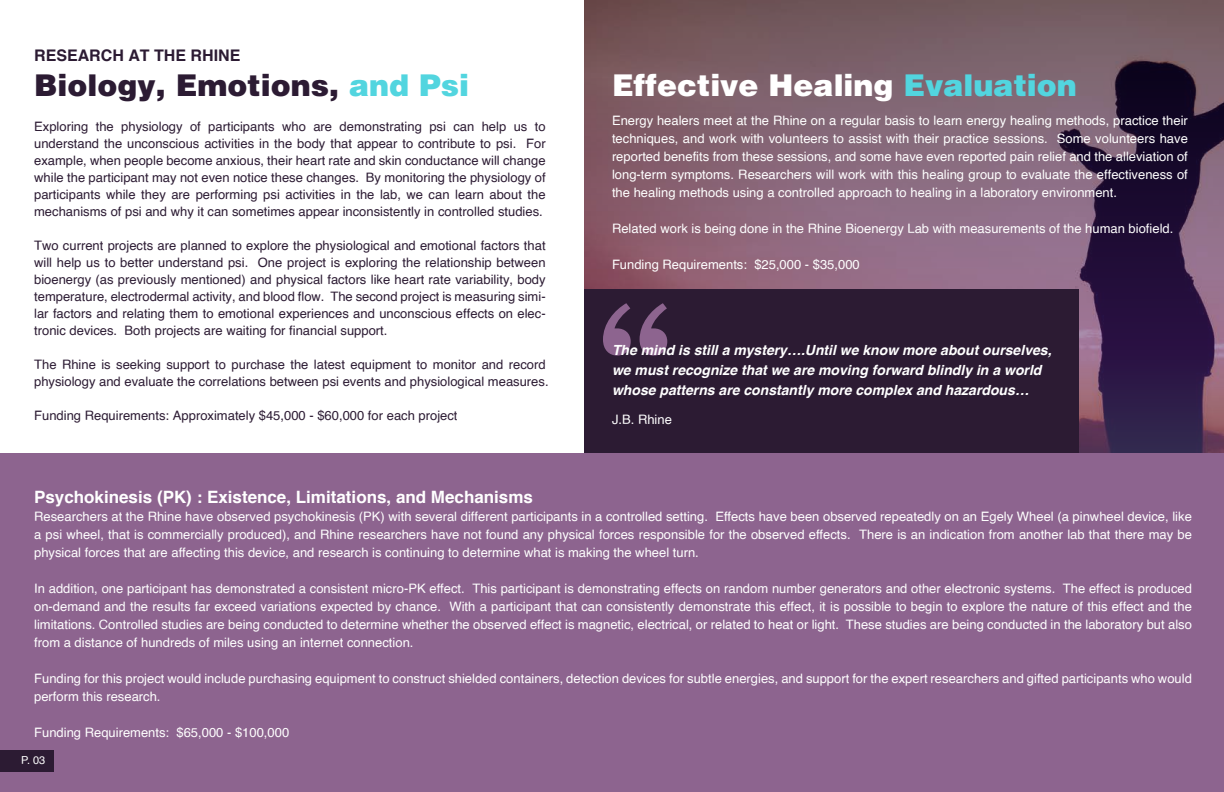
<style>
.page{position:relative;width:1224px;height:792px;background:#fff}
.page>*{position:absolute;margin:0;border:0;box-sizing:border-box;transform-origin:0 0}
.t1{font:900 30px "Helvetica LT Std";color:#fff}
.t2{font:900 30px "Helvetica LT Std";color:#2c1b33}
.t3{font:700 17px "Helvetica";color:#fff}
.t4{font:700 16px "Helvetica";color:#2c1b33}
.t5{font:italic 700 14px/20px "Helvetica";color:#fff}
.t6{font:13px/18px "Helvetica";color:#fff;text-align:justify}
.t7{font:13px/17px "Helvetica";color:#2c1b33;text-align:justify}
.t8{font:11px "Helvetica";color:#fff}
.s1{color:#52d5df}
</style>
<div class="page">
<svg style="left:585px;top:0;width:639px;height:454px;background:#715367"></svg>
<div style="left:0;top:454px;width:1224px;height:338px;background:#8d648f"></div>
<div style="left:0;top:750px;width:53px;height:22px;background:#2c1b33"></div>
<div style="left:584px;top:290px;width:495px;height:163px;background:#2c1b33"></div>
<svg style="left:603px;top:303px;width:64px;height:53px"></svg>
<p class="t4" style="left:34px;top:43px;width:208px">RESEARCH AT THE RHINE</p>
<h1 class="t2" style="left:34px;top:66px;width:436px">Biology, Emotions, <span class="s1">and Psi</span></h1>
<p class="t7" style="left:34px;top:118px;width:513px">Exploring the physiology of participants who are demonstrating psi can help us to understand the unconscious activities in the body that appear to contribute to psi. For example, when people become anxious, their heart rate and skin conductance will change while the participant may not even notice these changes. By monitoring the physiology of participants while they are performing psi activities in the lab, we can learn about the mechanisms of psi and why it can sometimes appear inconsistently in controlled studies.</p>
<p class="t7" style="left:34px;top:237px;width:513px">Two current projects are planned to explore the physiological and emotional factors that will help us to better understand psi. One project is exploring the relationship between bioenergy (as previously mentioned) and physical factors like heart rate variability, body temperature, electrodermal activity, and blood flow. The second project is measuring simi&shy;lar factors and relating them to emotional experiences and unconscious effects on elec&shy;tronic devices. Both projects are waiting for financial support.</p>
<p class="t7" style="left:34px;top:356px;width:516px">The Rhine is seeking support to purchase the latest equipment to monitor and record physiology and evaluate the correlations between psi events and physiological measures.</p>
<p class="t7" style="left:34px;top:407px;width:425px">Funding Requirements: Approximately $45,000 - $60,000 for each project</p>
<h1 class="t1" style="left:612px;top:66px;width:466px">Effective Healing <span class="s1">Evaluation</span></h1>
<p class="t6" style="left:612px;top:112px;width:577px">Energy healers meet at the Rhine on a regular basis to learn energy healing methods, practice their techniques, and work with volunteers to assist with their practice sessions. Some volunteers have reported benefits from these sessions, and some have even reported pain relief and the alleviation of long-term symptoms. Researchers will work with this healing group to evaluate the effectiveness of the healing methods using a controlled approach to healing in a laboratory environment.</p>
<p class="t6" style="left:612px;top:220px;width:563px">Related work is being done in the Rhine Bioenergy Lab with measurements of the human biofield.</p>
<p class="t6" style="left:612px;top:256px;width:249px">Funding Requirements: $25,000 - $35,000</p>
<p class="t5" style="left:612px;top:340px;width:441px">The mind is still a mystery….Until we know more about ourselves, we must recognize that we are moving forward blindly in a world whose patterns are constantly more complex and hazardous…</p>
<p class="t6" style="left:612px;top:411px;width:61px">J.B. Rhine</p>
<h2 class="t3" style="left:34px;top:483px;width:500px">Psychokinesis (PK) : Existence, Limitations, and Mechanisms</h2>
<p class="t6" style="left:34px;top:508px;width:1159px">Researchers at the Rhine have observed psychokinesis (PK) with several different participants in a controlled setting. Effects have been observed repeatedly on an Egely Wheel (a pinwheel device, like a psi wheel, that is commercially produced), and Rhine researchers have not found any physical forces responsible for the observed effects. There is an indication from another lab that there may be physical forces that are affecting this device, and research is continuing to determine what is making the wheel turn.</p>
<p class="t6" style="left:34px;top:580px;width:1159px">In addition, one participant has demonstrated a consistent micro-PK effect. This participant is demonstrating effects on random number generators and other electronic systems. The effect is produced on-demand and the results far exceed variations expected by chance. With a participant that can consistently demonstrate this effect, it is possible to begin to explore the nature of this effect and the limitations. Controlled studies are being conducted to determine whether the observed effect is magnetic, electrical, or related to heat or light. These studies are being conducted in the laboratory but also from a distance of hundreds of miles using an internet connection.</p>
<p class="t6" style="left:34px;top:670px;width:1159px">Funding for this project would include purchasing equipment to construct shielded containers, detection devices for subtle energies, and support for the expert researchers and gifted participants who would perform this research.</p>
<p class="t6" style="left:34px;top:724px;width:257px">Funding Requirements: $65,000 - $100,000</p>
<p class="t8" style="left:21px;top:752px;width:26px">P. 03</p>
</div>
